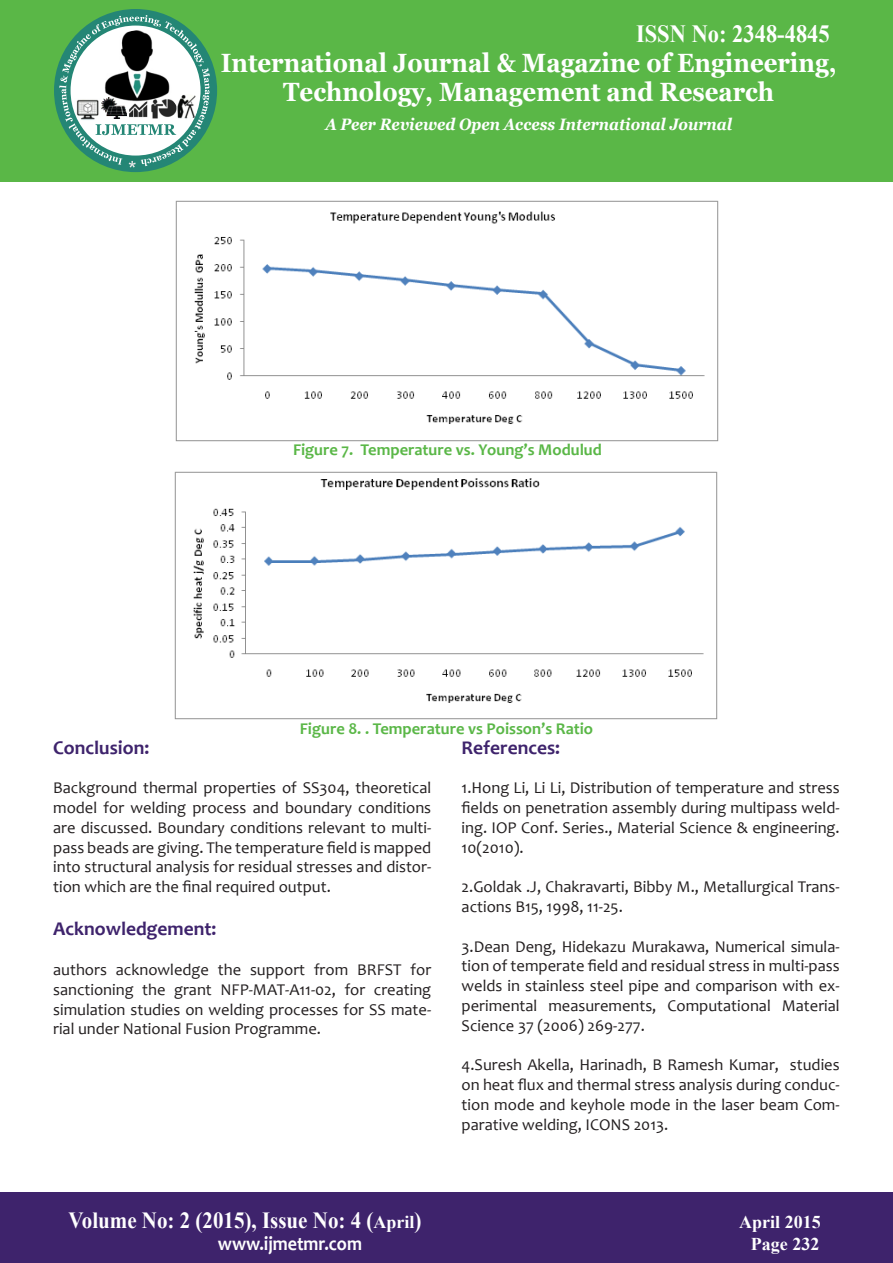
<style>
.page{position:relative;width:893px;height:1263px;background:#fff}
.page>*{position:absolute;margin:0;border:0;box-sizing:border-box;transform-origin:0 0}
.t1{font:700 26.4px "Georgia";color:#fff;scale:.91 1}
.t2{font:700 24.75px "Times New Roman";color:#fff;scale:.91 1}
.t3{font:700 23.1px "Times New Roman";color:#fff;scale:.91 1}
.t4{font:700 19.8px "Candara";color:#fff;scale:.91 1}
.t5{font:700 19.5px "Candara";color:#3e236c}
.t6{font:700 18px "Times New Roman";color:#fff}
.t7{font:16.5px/19.8px "Candara";color:#231f20;text-align:justify}
.t8{font:700 16.5px "Candara";color:#5ab747}
.t9{font:italic 700 16.5px "Georgia";color:#fff;scale:.91 1}
.s1{font-size:18px}
</style>
<div class="page">
<div style="left:0;top:1193px;width:893px;height:70px;background:#3e236c"></div>
<div style="left:0;top:0;width:893px;height:182px;background:#5ab747"></div>
<div style="left:54px;top:9px;width:163px;height:163px;background:#248675;border-radius:50%"></div>
<svg style="left:59px;top:15px;width:151px;height:153px"></svg>
<img style="left:150px;top:97px;width:27px;height:23px">
<img style="left:177px;top:94px;width:21px;height:26px">
<img style="left:102px;top:30px;width:72px;height:73px">
<img style="left:75px;top:99px;width:25px;height:21px">
<img style="left:102px;top:97px;width:25px;height:21px">
<img style="left:175px;top:200px;width:544px;height:242px">
<img style="left:174px;top:471px;width:544px;height:249px">
<p class="t2" style="left:636px;top:16px;width:214px">ISSN No: 2348-4845</p>
<p class="t1" style="left:221px;top:46px;width:678px">International Journal &amp; Magazine of Engineering,</p>
<p class="t1" style="left:283px;top:75px;width:541px">Technology, Management and Research</p>
<p class="t9" style="left:325px;top:113px;width:448px">A Peer Reviewed Open Access International Journal</p>
<p class="t8" style="left:293px;top:439px;width:310px">Figure 7. Temperature vs. Young’s Modulud</p>
<p class="t8" style="left:300px;top:718px;width:295px">Figure 8. . Temperature vs Poisson’s Ratio</p>
<p class="t5" style="left:53px;top:735px;width:98px">Conclusion:</p>
<p class="t7" style="left:53px;top:778px;width:380px">Background thermal properties of SS304, theoretical model for welding process and boundary conditions are discussed. Boundary conditions relevant to multi&shy;pass beads are giving. The temperature field is mapped into structural analysis for residual stresses and distor&shy;tion which are the final required output.</p>
<p class="t5" style="left:53px;top:917px;width:165px">Acknowledgement:</p>
<p class="t7" style="left:53px;top:959px;width:380px">authors acknowledge the support from BRFST for sanctioning the grant NFP-MAT-A11-02, for creating simulation studies on welding processes for SS mate&shy;rial under National Fusion Programme.</p>
<p class="t5" style="left:462px;top:735px;width:100px">References:</p>
<p class="t7" style="left:462px;top:778px;width:380px">1.Hong Li, Li Li, Distribution of temperature and stress fields on penetration assembly during multipass weld&shy;ing. IOP Conf. Series., Material Science &amp; engineering.<br>10(2010).</p>
<p class="t7" style="left:462px;top:877px;width:380px">2.Goldak .J, Chakravarti, Bibby M., Metallurgical Trans&shy;actions B15, 1998, 11-25.</p>
<p class="t7" style="left:462px;top:936px;width:380px">3.Dean Deng, Hidekazu Murakawa, Numerical simula&shy;tion of temperate field and residual stress in multi-pass welds in stainless steel pipe and comparison with ex&shy;perimental measurements, Computational Material Science 37 (2006) 269-277.</p>
<p class="t7" style="left:462px;top:1055px;width:380px">4.Suresh Akella, Harinadh, B Ramesh Kumar, studies on heat flux and thermal stress analysis during conduc&shy;tion mode and keyhole mode in the laser beam Com&shy;parative welding, ICONS 2013.</p>
<p class="t3" style="left:69px;top:1204px;width:389px">Volume No: 2 (2015), Issue No: 4 (<span class="s1">April</span>)</p>
<p class="t6" style="left:739px;top:1210px;width:83px">April 2015</p>
<p class="t4" style="left:218px;top:1231px;width:160px">www.ijmetmr.com</p>
<p class="t6" style="left:751px;top:1231px;width:70px">Page 232</p>
</div>
